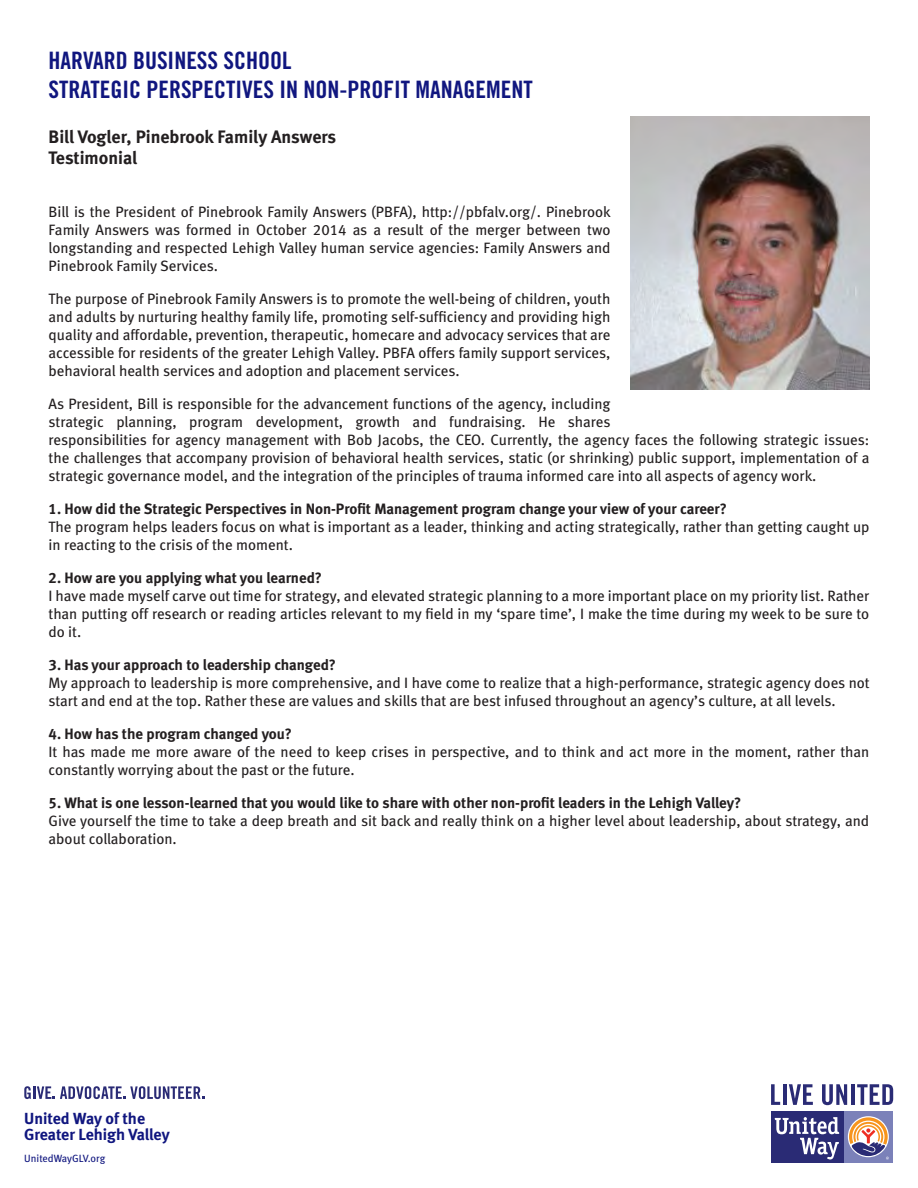
<style>
.page{position:relative;width:918px;height:1188px;background:#fff}
.page>*{position:absolute;margin:0;border:0;box-sizing:border-box;transform-origin:0 0}
.t1{font:24px "Trade Gothic Bold Cond Twenty";color:#10167f}
.t2{font:18px "Meta Bold LF";color:#231f20}
.t3{font:16.05px "Meta Bold LF";color:#10167f}
.t4{font:15px/18px "Meta Book LF";color:#231f20}
.t5{font:15px "Meta Bold LF";color:#231f20}
.t6{font:10.5px "Meta Book LF";color:#10167f}
</style>
<div class="page">
<svg style="left:771px;top:1084px;width:9px;height:21px"></svg>
<hr style="left:783px;top:1084px;width:3px;height:21px;background:#2a2b75">
<svg style="left:789px;top:1084px;width:24px;height:21px"></svg>
<svg style="left:822px;top:1084px;width:25px;height:21px"></svg>
<hr style="left:851px;top:1084px;width:4px;height:21px;background:#2a2b75">
<svg style="left:857px;top:1084px;width:36px;height:21px"></svg>
<div style="left:844px;top:1111px;width:49px;height:52px;background:#7b81b9"></div>
<div style="left:771px;top:1111px;width:73px;height:52px;background:#2a2b75"></div>
<svg style="left:848px;top:1116px;width:41px;height:41px"></svg>
<svg style="left:775px;top:1117px;width:64px;height:42px"></svg>
<svg style="left:849px;top:1117px;width:40px;height:43px"></svg>
<svg style="left:24px;top:1086px;width:180px;height:13px"></svg>
<img style="left:631px;top:117px;width:238px;height:273px">
<p class="t1" style="left:49px;top:46px;width:245px">HARVARD BUSINESS SCHOOL</p>
<p class="t1" style="left:49px;top:75px;width:486px">STRATEGIC PERSPECTIVES IN NON-PROFIT MANAGEMENT</p>
<p class="t2" style="left:49px;top:126px;width:289px">Bill Vogler, Pinebrook Family Answers</p>
<p class="t2" style="left:49px;top:148px;width:90px">Testimonial</p>
<p class="t4" style="left:49px;top:203px;width:564px;text-align:justify">Bill is the President of Pinebrook Family Answers (PBFA), http://pbfalv.org/. Pinebrook Family Answers was formed in October 2014 as a result of the merger between two longstanding and respected Lehigh Valley human service agencies: Family Answers and Pinebrook Family Services.</p>
<p class="t4" style="left:49px;top:290px;width:563px;text-align:justify">The purpose of Pinebrook Family Answers is to promote the well-being of children, youth and adults by nurturing healthy family life, promoting self-sufficiency and providing high quality and affordable, prevention, therapeutic, homecare and advocacy services that are accessible for residents of the greater Lehigh Valley. PBFA offers family support services, behavioral health services and adoption and placement services.</p>
<p class="t4" style="left:49px;top:395px;width:822px">As President, Bill is responsible for the advancement functions of the agency, including<br>strategic planning, program development, growth and fundraising. He shares<br>responsibilities for agency management with Bob Jacobs, the CEO. Currently, the agency faces the following strategic issues: the challenges that accompany provision of behavioral health services, static (or shrinking) public support, implementation of a strategic governance model, and the integration of the principles of trauma informed care into all aspects of agency work.</p>
<p class="t5" style="left:49px;top:500px;width:680px">1. How did the Strategic Perspectives in Non-Profit Management program change your view of your career?</p>
<p class="t4" style="left:49px;top:518px;width:822px">The program helps leaders focus on what is important as a leader, thinking and acting strategically, rather than getting caught up in reacting to the crisis of the moment.</p>
<p class="t5" style="left:49px;top:569px;width:275px">2. How are you applying what you learned?</p>
<p class="t4" style="left:49px;top:587px;width:822px;text-align:justify">I have made myself carve out time for strategy, and elevated strategic planning to a more important place on my priority list. Rather than putting off research or reading articles relevant to my field in my ‘spare time’, I make the time during my week to be sure to do it.</p>
<p class="t5" style="left:49px;top:656px;width:289px">3. Has your approach to leadership changed?</p>
<p class="t4" style="left:49px;top:674px;width:823px">My approach to leadership is more comprehensive, and I have come to realize that a high-performance, strategic agency does not start and end at the top. Rather these are values and skills that are best infused throughout an agency’s culture, at all levels.</p>
<p class="t5" style="left:49px;top:725px;width:245px">4. How has the program changed you?</p>
<p class="t4" style="left:49px;top:743px;width:822px">It has made me more aware of the need to keep crises in perspective, and to think and act more in the moment, rather than constantly worrying about the past or the future.</p>
<p class="t5" style="left:49px;top:794px;width:694px">5. What is one lesson-learned that you would like to share with other non-profit leaders in the Lehigh Valley?</p>
<p class="t4" style="left:49px;top:812px;width:822px">Give yourself the time to take a deep breath and sit back and really think on a higher level about leadership, about strategy, and about collaboration.</p>
<p class="t3" style="left:24px;top:1109px;width:122px">United Way of the</p>
<p class="t3" style="left:24px;top:1125px;width:147px">Greater Lehigh Valley</p>
<p class="t6" style="left:24px;top:1152px;width:83px">UnitedWayGLV.org</p>
</div>
